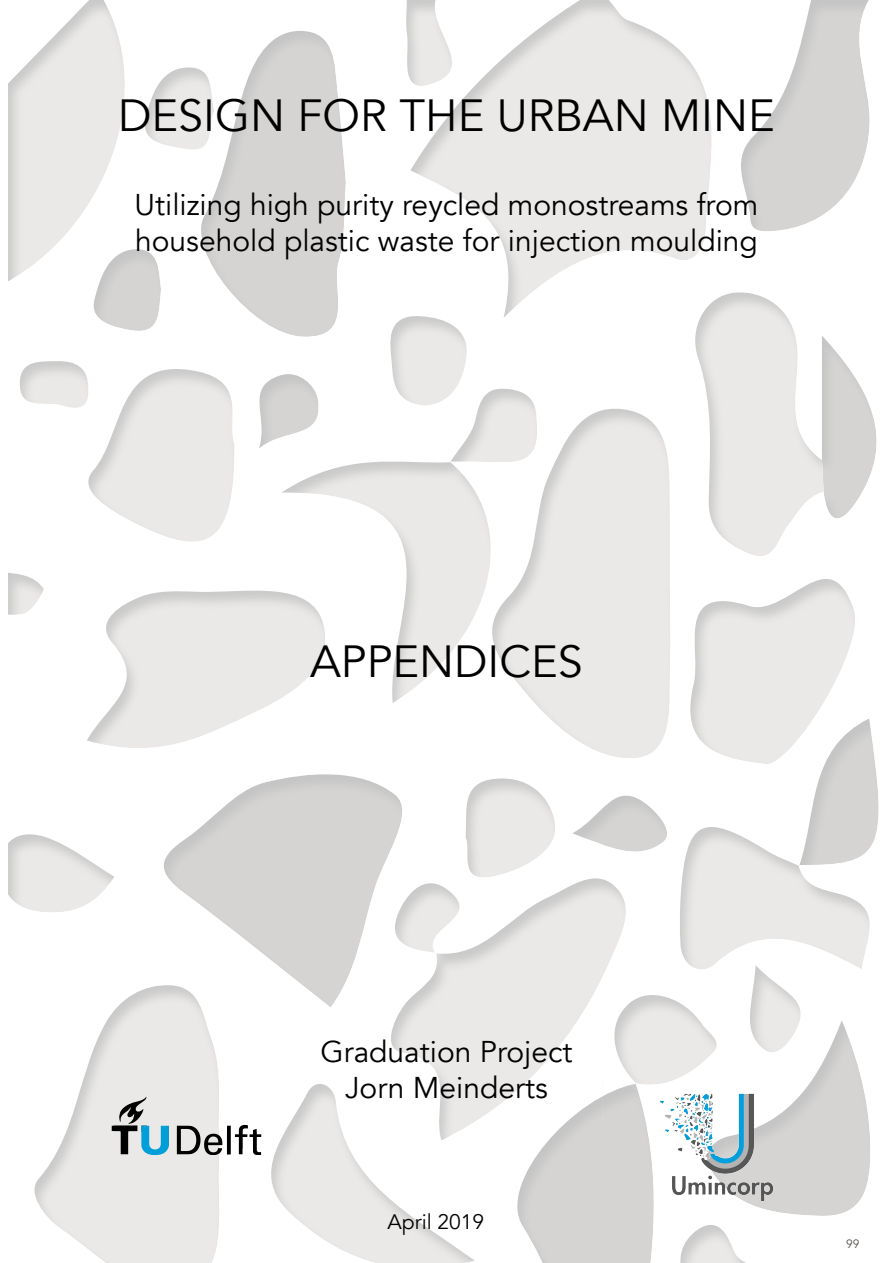
<style>
.page{position:relative;width:893px;height:1263px;background:#fff}
.page>*{position:absolute;margin:0;border:0;box-sizing:border-box;transform-origin:0 0}
.t1{font:45px "Avenir";color:#000}
.t2{font:30px/36px "Avenir";color:#000}
.t3{font:21px "Avenir";color:#000}
.t4{font:12px "Avenir";color:#54504d}
</style>
<div class="page">
<div style="left:7px;top:0;width:878px;height:1263px;background:#000;opacity:.75"></div>
<img style="left:98px;top:1083px;width:186px;height:114px">
<img style="left:603px;top:1083px;width:196px;height:131px">
<h1 class="t1" style="left:118px;top:88px;width:658px">DESIGN FOR THE URBAN MINE</h1>
<p class="t2" style="left:135px;top:187px;width:625px">Utilizing high purity reycled monostreams from household plastic waste for injection moulding</p>
<h1 class="t1" style="left:310px;top:634px;width:274px">APPENDICES</h1>
<p class="t2" style="left:320px;top:1034px;width:254px;text-align:center">Graduation Project<br>Jorn Meinderts</p>
<p class="t3" style="left:387px;top:1209px;width:98px">April 2019</p>
<p class="t4" style="left:846px;top:1237px;width:15px">99</p>
</div>
